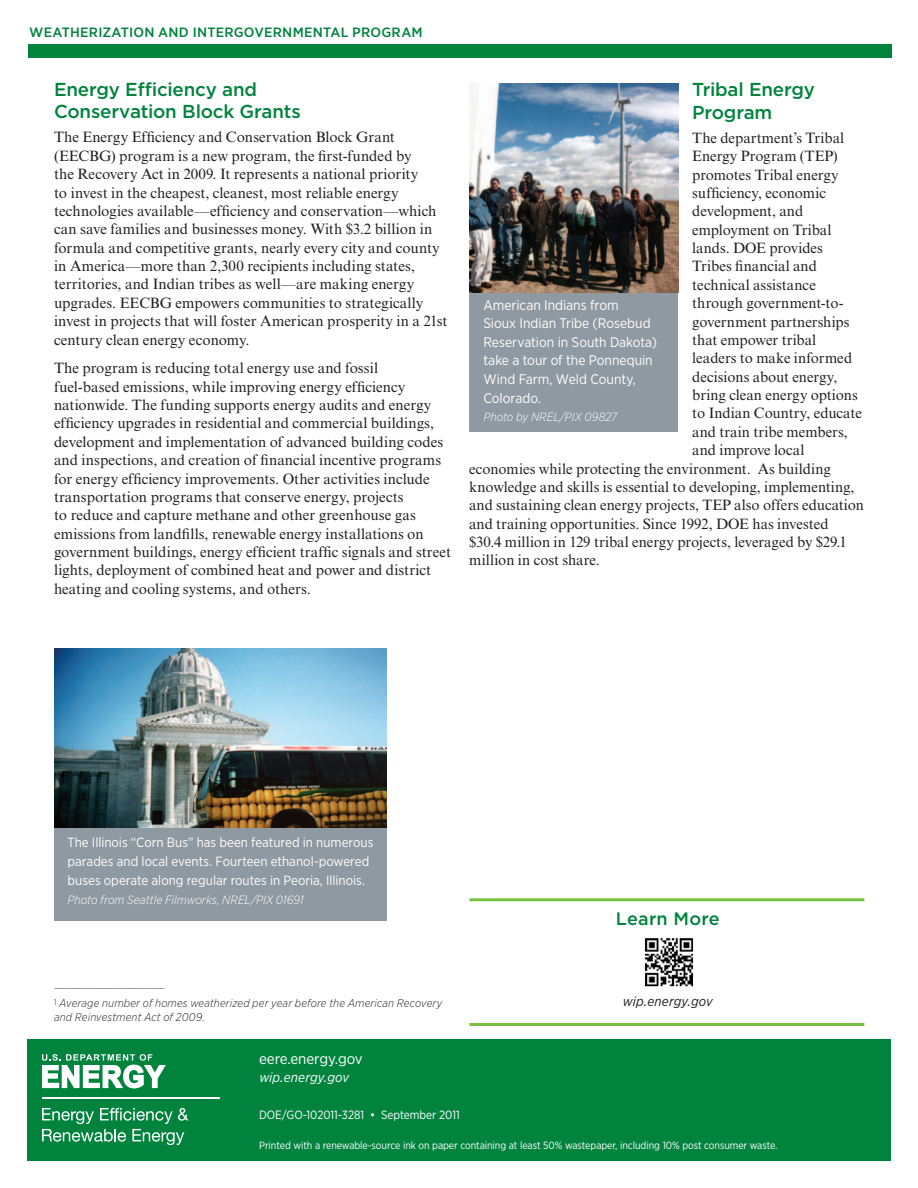
<style>
.page{position:relative;width:918px;height:1188px;background:#fff}
.page>*{position:absolute;margin:0;border:0;box-sizing:border-box;transform-origin:0 0}
.Subhead_1{font:500 18.75px/22.5px "Gotham";letter-spacing:-.01em;color:#00843d}
.sidebar_head{font:500 18px "Gotham";letter-spacing:.01em;color:#00843d}
.Base_Text{font:15px/18.5px "Times New Roman MT Std";color:#231f20}
.H-attribution{font:15px "Gotham Narrow";letter-spacing:-.005em;color:#fff}
.t1{font:13.95px/18.6px "Gotham Narrow";color:#fff}
.t2{font:500 13.5px "Gotham Narrow";letter-spacing:.015em;color:#00843d;scale:1.1 1}
.sidebar_text{font:italic 13.5px "Gotham Narrow";letter-spacing:.01em;color:#231f20}
.t3{font:italic 13.5px "Gotham Narrow";letter-spacing:.01em;color:#fff}
.t4{font:13.35px/19.2px "Gotham Narrow";color:#fff}
.t5{font:italic 300 12px "Gotham Narrow";color:#fff}
.H-printed_______ink{font:12px "Gotham Narrow";letter-spacing:-.005em;color:#fff}
.footnote{font:italic 300 11.25px/13.5px "Gotham Narrow";letter-spacing:.015em;color:#231f20}
.H-printed_______ink-2{font:10.5px "Gotham Narrow";letter-spacing:-.005em;color:#fff}
.t6{font:italic 300 8.25px "Gotham Narrow";color:#231f20}
</style>
<div class="page">
<hr style="left:470px;top:898px;width:394px;height:3px;background:#79c142">
<hr style="left:470px;top:1023px;width:394px;height:3px;background:#79c142">
<img style="left:644px;top:938px;width:50px;height:49px">
<div style="left:28px;top:44px;width:864px;height:14px;background:#00843d"></div>
<div style="left:27px;top:1039px;width:864px;height:122px;background:#00843d"></div>
<svg style="left:42px;top:1054px;width:124px;height:34px"></svg>
<hr style="left:42px;top:1097px;width:177px;height:2px;background:#fff">
<svg style="left:42px;top:1108px;width:147px;height:37px"></svg>
<div style="left:54px;top:827px;width:333px;height:94px;background:#8f99a1"></div>
<img style="left:54px;top:648px;width:332px;height:179px">
<div style="left:470px;top:291px;width:208px;height:141px;background:#8f99a1"></div>
<img style="left:470px;top:83px;width:209px;height:209px">
<p class="t2" style="left:29px;top:24px;width:359px">WEATHERIZATION AND INTERGOVERNMENTAL PROGRAM</p>
<p class="Subhead_1" style="left:54px;top:78px;width:248px">Energy Efficiency and<br>Conservation Block Grants</p>
<p class="Base_Text" style="left:54px;top:128px;width:395px">The Energy Efficiency and Conservation Block Grant (EECBG) program is a new program, the first-funded by<br>the Recovery Act in 2009. It represents a national priority<br>to invest in the cheapest, cleanest, most reliable energy technologies available—efficiency and conservation—which can save families and businesses money. With $3.2 billion in formula and competitive grants, nearly every city and county in America—more than 2,300 recipients including states, territories, and Indian tribes as well—are making energy upgrades. EECBG empowers communities to strategically invest in projects that will foster American prosperity in a 21st century clean energy economy.</p>
<p class="Base_Text" style="left:54px;top:359px;width:399px">The program is reducing total energy use and fossil<br>fuel-based emissions, while improving energy efficiency nationwide. The funding supports energy audits and energy efficiency upgrades in residential and commercial buildings, development and implementation of advanced building codes and inspections, and creation of financial incentive programs for energy efficiency improvements. Other activities include transportation programs that conserve energy, projects<br>to reduce and capture methane and other greenhouse gas emissions from landfills, renewable energy installations on government buildings, energy efficient traffic signals and street lights, deployment of combined heat and power and district heating and cooling systems, and others.</p>
<p class="Subhead_1" style="left:692px;top:78px;width:124px">Tribal Energy<br>Program</p>
<p class="Base_Text" style="left:692px;top:129px;width:153px">The department’s Tribal</p>
<p class="Base_Text" style="left:692px;top:147px;width:147px">Energy Program (TEP)</p>
<p class="Base_Text" style="left:692px;top:165px;width:148px">promotes Tribal energy</p>
<p class="Base_Text" style="left:692px;top:184px;width:135px">sufficiency, economic</p>
<p class="Base_Text" style="left:692px;top:202px;width:112px">development, and</p>
<p class="Base_Text" style="left:692px;top:220px;width:141px">employment on Tribal</p>
<p class="Base_Text" style="left:692px;top:239px;width:132px">lands. DOE provides</p>
<p class="Base_Text" style="left:692px;top:257px;width:126px">Tribes financial and</p>
<p class="Base_Text" style="left:692px;top:276px;width:125px">technical assistance</p>
<p class="Base_Text" style="left:692px;top:294px;width:153px">through government-to-</p>
<p class="Base_Text" style="left:692px;top:312px;width:159px">government partnerships</p>
<p class="Base_Text" style="left:692px;top:331px;width:126px">that empower tribal</p>
<p class="Base_Text" style="left:692px;top:349px;width:161px">leaders to make informed</p>
<p class="Base_Text" style="left:692px;top:367px;width:147px">decisions about energy,</p>
<p class="Base_Text" style="left:692px;top:386px;width:167px">bring clean energy options</p>
<p class="Base_Text" style="left:692px;top:404px;width:171px">to Indian Country, educate</p>
<p class="Base_Text" style="left:692px;top:423px;width:157px">and train tribe members,</p>
<p class="Base_Text" style="left:692px;top:441px;width:114px">and improve local</p>
<p class="Base_Text" style="left:469px;top:459px;width:363px">economies while protecting the environment. As building</p>
<p class="Base_Text" style="left:469px;top:478px;width:387px">knowledge and skills is essential to developing, implementing,</p>
<p class="Base_Text" style="left:469px;top:496px;width:396px">and sustaining clean energy projects, TEP also offers education</p>
<p class="Base_Text" style="left:469px;top:514px;width:361px">and training opportunities. Since 1992, DOE has invested</p>
<p class="Base_Text" style="left:469px;top:533px;width:379px">$30.4 million in 129 tribal energy projects, leveraged by $29.1</p>
<p class="Base_Text" style="left:469px;top:551px;width:132px">million in cost share.</p>
<p class="t1" style="left:483px;top:295px;width:175px">American Indians from<br>Sioux Indian Tribe (Rosebud<br>Reservation in South Dakota)</p>
<p class="t1" style="left:483px;top:351px;width:171px">take a tour of the Ponnequin<br>Wind Farm, Weld County,<br>Colorado.</p>
<p class="t5" style="left:483px;top:410px;width:135px">Photo by NREL/PIX 09827</p>
<p class="t4" style="left:68px;top:832px;width:307px">The Illinois “Corn Bus” has been featured in numerous parades and local events. Fourteen ethanol-powered buses operate along regular routes in Peoria, Illinois.</p>
<p class="t5" style="left:68px;top:893px;width:238px">Photo from Seattle Filmworks, NREL/PIX 01691</p>
<p class="t6" style="left:54px;top:983px;width:112px">————————————————————</p>
<p class="footnote" style="left:54px;top:996px;width:390px"><sup>1</sup> Average number of homes weatherized per year before the American Recovery and Reinvestment Act of 2009.</p>
<p class="H-attribution" style="left:259px;top:1050px;width:105px">eere.energy.gov</p>
<p class="t3" style="left:259px;top:1069px;width:91px">wip.energy.gov</p>
<p class="sidebar_head" style="left:616px;top:906px;width:105px">Learn More</p>
<p class="sidebar_text" style="left:623px;top:993px;width:91px">wip.energy.gov</p>
<p class="H-printed_______ink" style="left:259px;top:1107px;width:202px">DOE/GO-102011-3281 • September 2011</p>
<p class="H-printed_______ink-2" style="left:259px;top:1138px;width:520px">Printed with a renewable-source ink on paper containing at least 50% wastepaper, including 10% post consumer waste.</p>
</div>
